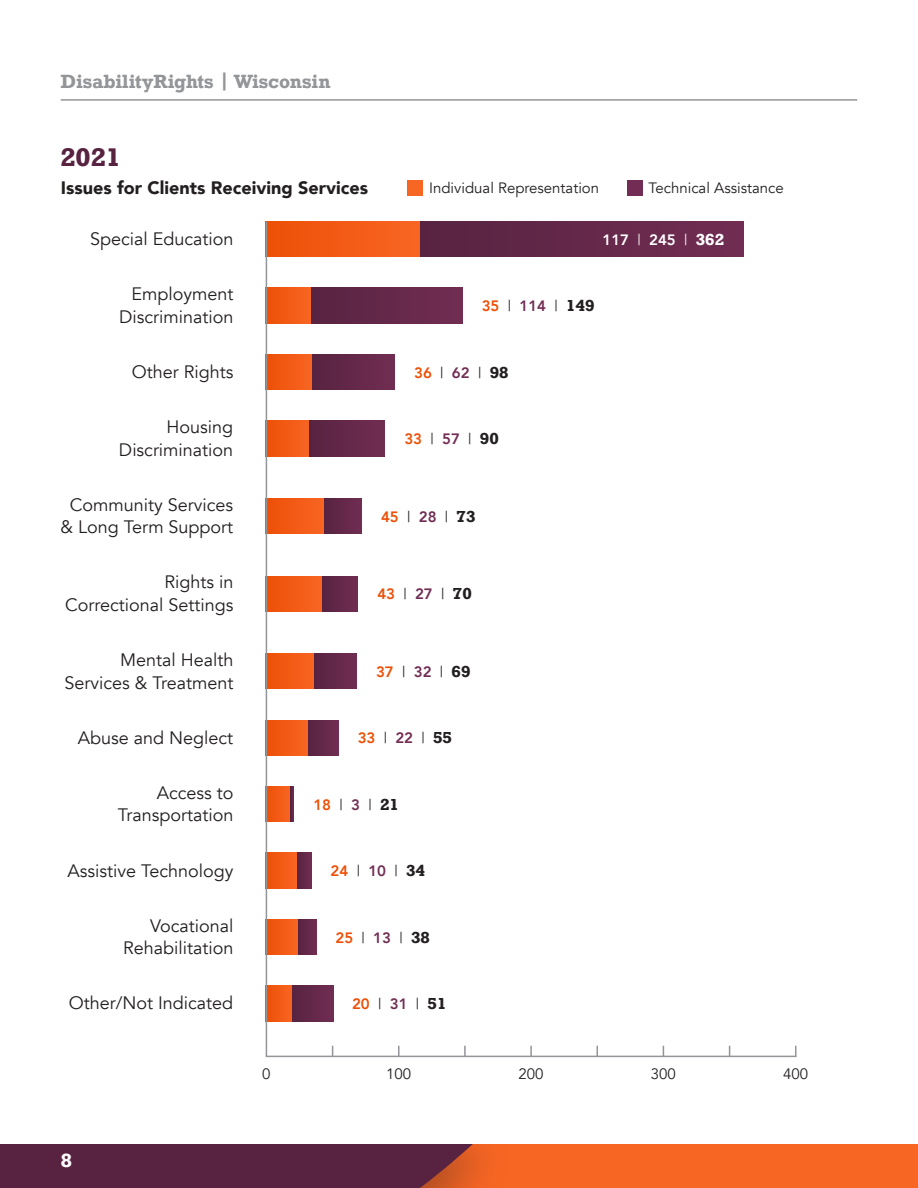
<style>
.page{position:relative;width:918px;height:1188px;background:#fff}
.page>*{position:absolute;margin:0;border:0;box-sizing:border-box;transform-origin:0 0}
.t1{font:700 24px "Rockwell";color:#582341}
.t2{font:18px/22.5px "Avenir";color:#231f20;text-align:right}
.t3{font:900 18px "Avenir";color:#231f20}
.t4{font:700 18px "Rockwell";color:#939598}
.t5{font:700 18px "Rockwell";color:#fff}
.t6{font:800 15px "Avenir";color:#ed5007}
.t7{font:15px "Avenir";color:#231f20}
.t8{font:800 15px "Avenir";color:#fff}
.t9{font:800 15px "Avenir";color:#712d53}
.s1{font-weight:400}
.s2{font-family:"Rockwell";font-weight:700}
.s3{color:#ed5007}
.s4{font-weight:400;color:#231f20}
.s5{font-family:"Rockwell";font-weight:700;color:#231f20}
.s6{color:#712d53}
</style>
<div class="page">
<div style="left:0;top:1144px;width:918px;height:44px;background:#f86624"></div>
<div style="left:0;top:1116px;width:515px;height:72px;background:#f46423"></div>
<div style="left:0;top:1144px;width:473px;height:44px;background:#582341"></div>
<div style="left:0;top:0;width:918px;height:1144px;background:#fff"></div>
<hr style="left:61px;top:99px;width:796px;height:2px;background:#939598">
<svg style="left:267px;top:986px;width:26px;height:35px"></svg>
<div style="left:293px;top:986px;width:40px;height:35px;background:#64284a"></div>
<div style="left:266px;top:919px;width:33px;height:36px;background:linear-gradient(to bottom,#f25b15,#f25b15)"></div>
<div style="left:299px;top:919px;width:17px;height:36px;background:#642849"></div>
<div style="left:266px;top:853px;width:32px;height:35px;background:linear-gradient(to right,#ed5007,#f76522)"></div>
<div style="left:298px;top:853px;width:13px;height:35px;background:#642849"></div>
<div style="left:266px;top:720px;width:43px;height:35px;background:linear-gradient(to right,#ed5007,#f86523)"></div>
<div style="left:309px;top:720px;width:29px;height:35px;background:#64284a"></div>
<div style="left:266px;top:654px;width:49px;height:35px;background:linear-gradient(to right,#ed5007,#f86623)"></div>
<div style="left:315px;top:654px;width:42px;height:35px;background:#64284a"></div>
<div style="left:266px;top:421px;width:44px;height:35px;background:linear-gradient(to right,#ed5007,#f76523)"></div>
<div style="left:310px;top:421px;width:75px;height:35px;background:#64284a"></div>
<div style="left:266px;top:288px;width:45px;height:35px;background:linear-gradient(to right,#ed5007,#f86523)"></div>
<div style="left:311px;top:288px;width:151px;height:35px;background:#64284a"></div>
<div style="left:266px;top:222px;width:155px;height:35px;background:linear-gradient(to right,#ed5007,#f86624)"></div>
<div style="left:421px;top:222px;width:323px;height:35px;background:#64284a"></div>
<div style="left:266px;top:354px;width:46px;height:36px;background:linear-gradient(to right,#ed5007,#f76522)"></div>
<div style="left:312px;top:354px;width:83px;height:36px;background:#64284a"></div>
<div style="left:266px;top:498px;width:59px;height:36px;background:linear-gradient(to right,#ed5007,#f86624)"></div>
<div style="left:325px;top:498px;width:37px;height:36px;background:#64284a"></div>
<div style="left:266px;top:576px;width:56px;height:35px;background:linear-gradient(to right,#ed5007,#f86523)"></div>
<div style="left:322px;top:576px;width:36px;height:35px;background:#642849"></div>
<div style="left:266px;top:787px;width:24px;height:35px;background:#f25b16"></div>
<hr style="left:290px;top:787px;width:4px;height:35px;background:#602647">
<hr style="left:266px;top:222px;width:1px;height:834px;background:#939598">
<svg style="left:398px;top:1046px;width:2px;height:10px"></svg>
<svg style="left:464px;top:1046px;width:2px;height:10px"></svg>
<svg style="left:530px;top:1046px;width:2px;height:10px"></svg>
<svg style="left:795px;top:1046px;width:2px;height:10px"></svg>
<hr style="left:266px;top:1056px;width:530px;height:1px;background:#939598">
<div style="left:408px;top:180px;width:15px;height:15px;background:#f86624"></div>
<div style="left:627px;top:180px;width:16px;height:15px;background:#712d53"></div>
<p class="t4" style="left:61px;top:70px;width:272px">DisabilityRights | Wisconsin</p>
<p class="t1" style="left:60px;top:142px;width:62px">2021</p>
<p class="t3" style="left:61px;top:173px;width:309px">Issues for Clients Receiving Services</p>
<p class="t7" style="left:429px;top:179px;width:172px">Individual Representation</p>
<p class="t7" style="left:649px;top:179px;width:137px">Technical Assistance</p>
<p class="t2" style="left:90px;top:228px;width:145px">Special Education</p>
<p class="t2" style="left:119px;top:283px;width:116px">Employment<br>Discrimination</p>
<p class="t2" style="left:132px;top:361px;width:103px">Other Rights</p>
<p class="t2" style="left:119px;top:416px;width:116px">Housing<br>Discrimination</p>
<p class="t2" style="left:60px;top:494px;width:174px;text-align:center">Community Services &amp; Long Term Support</p>
<p class="t2" style="left:65px;top:571px;width:170px">Rights in<br>Correctional Settings</p>
<p class="t2" style="left:65px;top:649px;width:171px">Mental Health<br>Services &amp; Treatment</p>
<p class="t2" style="left:78px;top:727px;width:157px">Abuse and Neglect</p>
<p class="t2" style="left:118px;top:782px;width:117px">Access to<br>Transportation</p>
<p class="t2" style="left:68px;top:859px;width:168px">Assistive Technology</p>
<p class="t2" style="left:123px;top:915px;width:112px">Vocational<br>Rehabilitation</p>
<p class="t2" style="left:69px;top:992px;width:166px">Other/Not Indicated</p>
<p class="t8" style="left:603px;top:228px;width:123px">117 <span class="s1">|</span> 245 <span class="s1">|</span> <span class="s2">362</span></p>
<p class="t9" style="left:482px;top:294px;width:114px"><span class="s3">35</span> <span class="s4">|</span> 114 <span class="s4">|</span> <span class="s5">149</span></p>
<p class="t6" style="left:414px;top:361px;width:96px">36 <span class="s4">|</span> <span class="s6">62</span> <span class="s4">|</span> <span class="s5">98</span></p>
<p class="t6" style="left:404px;top:427px;width:96px">33 <span class="s4">|</span> <span class="s6">57</span> <span class="s4">|</span> <span class="s5">90</span></p>
<p class="t6" style="left:381px;top:505px;width:96px">45 <span class="s4">|</span> <span class="s6">28</span> <span class="s4">|</span> <span class="s5">73</span></p>
<p class="t6" style="left:377px;top:582px;width:96px">43 <span class="s4">|</span> <span class="s6">27</span> <span class="s4">|</span> <span class="s5">70</span></p>
<p class="t6" style="left:376px;top:660px;width:96px">37 <span class="s4">|</span> <span class="s6">32</span> <span class="s4">|</span> <span class="s5">69</span></p>
<p class="t6" style="left:358px;top:726px;width:96px">33 <span class="s4">|</span> <span class="s6">22</span> <span class="s4">|</span> <span class="s5">55</span></p>
<p class="t6" style="left:313px;top:793px;width:87px">18 <span class="s4">|</span> <span class="s6">3</span> <span class="s4">|</span> <span class="s5">21</span></p>
<p class="t6" style="left:331px;top:859px;width:96px">24 <span class="s4">|</span> <span class="s6">10</span> <span class="s4">|</span> <span class="s5">34</span></p>
<p class="t6" style="left:336px;top:926px;width:96px">25 <span class="s4">|</span> <span class="s6">13</span> <span class="s4">|</span> <span class="s5">38</span></p>
<p class="t6" style="left:352px;top:992px;width:96px">20 <span class="s4">|</span> <span class="s6">31</span> <span class="s4">|</span> <span class="s5">51</span></p>
<p class="t7" style="left:262px;top:1065px;width:10px">0</p>
<p class="t7" style="left:386px;top:1065px;width:27px">100</p>
<p class="t7" style="left:519px;top:1065px;width:27px">200</p>
<p class="t7" style="left:651px;top:1065px;width:27px">300</p>
<p class="t7" style="left:783px;top:1065px;width:27px">400</p>
<p class="t5" style="left:61px;top:1149px;width:13px">8</p>
</div>
